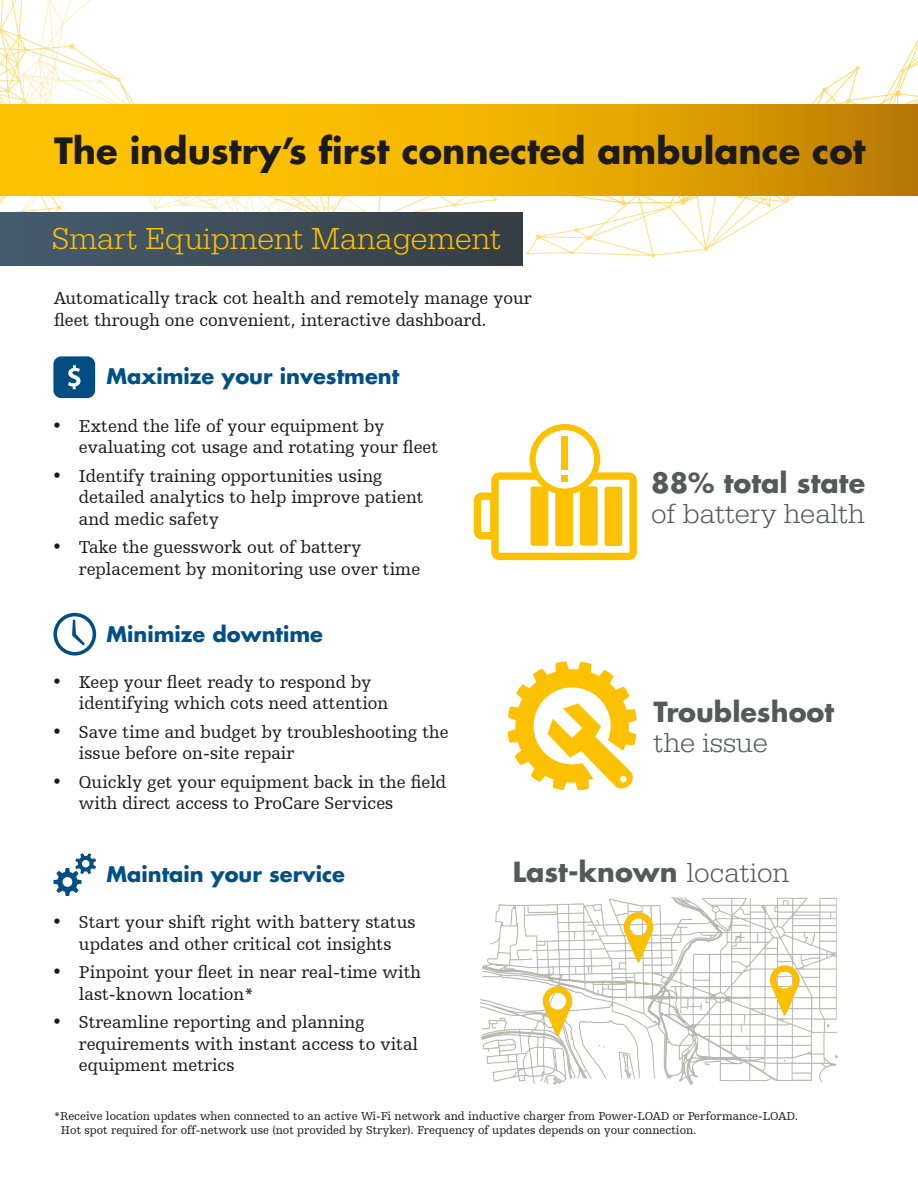
<style>
.page{position:relative;width:918px;height:1188px;background:#fff}
.page>*{position:absolute;margin:0;border:0;box-sizing:border-box;transform-origin:0 0}
.t1{font:700 35.25px "Futura For Stryker";color:#1c1b1a}
.t2{font:300 31.5px "URW Egyptienne TOT";color:#fcc100}
.t3{font:300 28.5px "URW Egyptienne TOT";color:#565958}
.t4{font:700 27px "Futura For Stryker";color:#565958}
.t5{font:700 21px "Futura For Stryker";color:#005086}
.t6{font:18px/21.6px "Humanist Slabserif 712 BT";color:#1c1b1a}
.t7{font:12px/14.4px "Humanist Slabserif 712 BT";color:#1c1b1a}
.s1{font-family:"URW Egyptienne TOT";font-weight:300;font-size:28.5px}
</style>
<div class="page">
<svg style="left:528px;top:203px;width:256px;height:53px"></svg>
<svg style="left:535px;top:234px;width:6px;height:6px"></svg>
<svg style="left:570px;top:251px;width:4px;height:4px"></svg>
<svg style="left:574px;top:228px;width:4px;height:4px"></svg>
<svg style="left:586px;top:235px;width:6px;height:6px"></svg>
<svg style="left:651px;top:253px;width:4px;height:5px"></svg>
<svg style="left:704px;top:247px;width:4px;height:4px"></svg>
<svg style="left:767px;top:203px;width:4px;height:4px"></svg>
<svg style="left:496px;top:40px;width:422px;height:163px"></svg>
<svg style="left:621px;top:201px;width:5px;height:4px"></svg>
<svg style="left:681px;top:200px;width:4px;height:5px"></svg>
<svg style="left:822px;top:87px;width:5px;height:5px"></svg>
<svg style="left:856px;top:66px;width:4px;height:4px"></svg>
<svg style="left:847px;top:99px;width:4px;height:3px"></svg>
<svg style="left:895px;top:91px;width:6px;height:5px"></svg>
<svg style="left:103px;top:68px;width:393px;height:144px"></svg>
<svg style="left:452px;top:203px;width:4px;height:4px"></svg>
<svg style="left:117px;top:78px;width:4px;height:4px"></svg>
<svg style="left:0;top:0;width:103px;height:212px"></svg>
<svg style="left:0;top:105px;width:918px;height:90px;background:#eaac00"></svg>
<div style="left:0;top:212px;width:523px;height:53px;background:linear-gradient(to right,#455c6f,#363e42)"></div>
<img style="left:480px;top:897px;width:358px;height:188px">
<svg style="left:508px;top:661px;width:129px;height:130px"></svg>
<svg style="left:53px;top:613px;width:43px;height:43px"></svg>
<svg style="left:53px;top:853px;width:43px;height:43px"></svg>
<svg style="left:53px;top:356px;width:42px;height:42px;background:#226593"></svg>
<svg style="left:474px;top:424px;width:163px;height:136px"></svg>
<div style="left:561px;top:436px;width:7px;height:34px;background:#fcc100"></div>
<div style="left:561px;top:475px;width:7px;height:7px;background:#fcc100"></div>
<h1 class="t1" style="left:54px;top:127px;width:813px">The industry’s first connected ambulance cot</h1>
<h2 class="t2" style="left:52px;top:220px;width:451px">Smart Equipment Management</h2>
<p class="t6" style="left:54px;top:287px;width:479px">Automatically track cot health and remotely manage your fleet through one convenient, interactive dashboard.</p>
<p class="t5" style="left:106px;top:362px;width:294px">Maximize your investment</p>
<p class="t6" style="left:79px;top:415px;width:361px;text-indent:-27px">• Extend the life of your equipment by evaluating cot usage and rotating your fleet</p>
<p class="t6" style="left:79px;top:465px;width:346px;text-indent:-27px">• Identify training opportunities using detailed analytics to help improve patient and medic safety</p>
<p class="t6" style="left:79px;top:536px;width:343px;text-indent:-27px">• Take the guesswork out of battery replacement by monitoring use over time</p>
<p class="t5" style="left:106px;top:620px;width:218px">Minimize downtime</p>
<p class="t6" style="left:79px;top:671px;width:311px;text-indent:-27px">• Keep your fleet ready to respond by identifying which cots need attention</p>
<p class="t6" style="left:79px;top:721px;width:371px;text-indent:-27px">• Save time and budget by troubleshooting the issue before on-site repair</p>
<p class="t6" style="left:79px;top:771px;width:369px;text-indent:-27px">• Quickly get your equipment back in the field with direct access to ProCare Services</p>
<h3 class="t4" style="left:651px;top:465px;width:215px">88% total state</h3>
<h3 class="t3" style="left:651px;top:497px;width:215px">of battery health</h3>
<h3 class="t4" style="left:654px;top:694px;width:182px">Troubleshoot</h3>
<h3 class="t3" style="left:654px;top:726px;width:116px">the issue</h3>
<p class="t5" style="left:106px;top:860px;width:240px">Maintain your service</p>
<p class="t6" style="left:52px;top:911px;width:365px;text-align:center">• Start your shift right with battery status updates and other critical cot insights</p>
<p class="t6" style="left:79px;top:961px;width:344px;text-indent:-27px">• Pinpoint your fleet in near real-time with last-known location*</p>
<p class="t6" style="left:79px;top:1011px;width:341px;text-indent:-27px">• Streamline reporting and planning requirements with instant access to vital equipment metrics</p>
<h3 class="t4" style="left:513px;top:854px;width:278px">Last-known <span class="s1">location</span></h3>
<p class="t7" style="left:61px;top:1109px;width:739px;text-indent:-7px">*Receive location updates when connected to an active Wi-Fi network and inductive charger from Power-LOAD or Performance-LOAD.<br>Hot spot required for off-network use (not provided by Stryker). Frequency of updates depends on your connection.</p>
</div>
